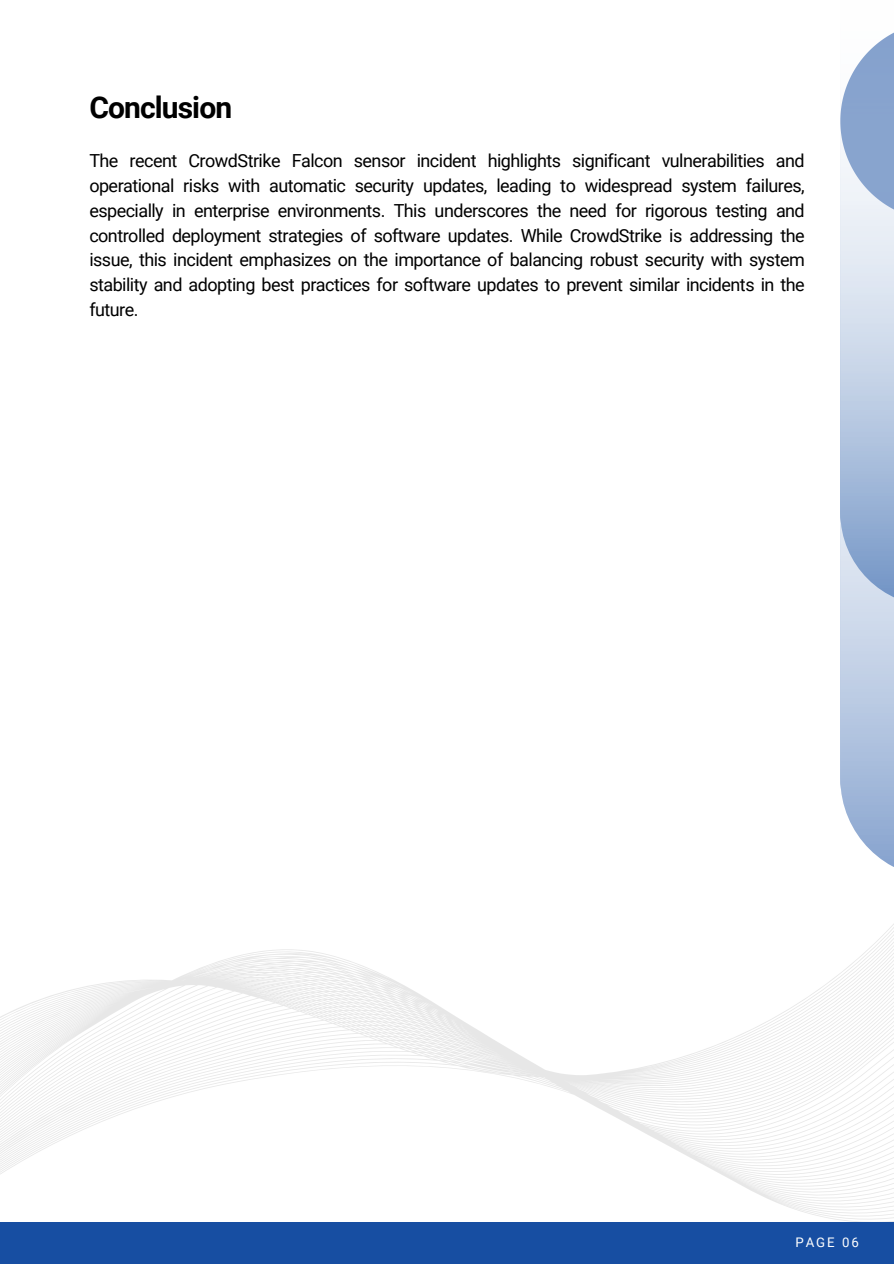
<style>
.page{position:relative;width:894px;height:1264px;background:#fff}
.page>*{position:absolute;margin:0;border:0;box-sizing:border-box;transform-origin:0 0}
.t1{font:700 30px "Roboto";letter-spacing:-.03em;color:#000}
.t2{font:18px/24.8px "Roboto";letter-spacing:-.03em;color:#000;text-align:justify}
.t3{font:13.2px "Roboto";letter-spacing:.15em;color:#fff}
</style>
<div class="page">
<svg style="left:0;top:925px;width:893px;height:296px"></svg>
<div style="left:0;top:1221px;width:893px;height:42px;background:#174ea2"></div>
<svg style="left:840px;top:33px;width:53px;height:834px;background:#b8c9e2"></svg>
<h1 class="t1" style="left:89px;top:90px;width:144px">Conclusion</h1>
<p class="t2" style="left:89px;top:149px;width:716px">The recent CrowdStrike Falcon sensor incident highlights significant vulnerabilities and operational risks with automatic security updates, leading to widespread system failures, especially in enterprise environments. This underscores the need for rigorous testing and controlled deployment strategies of software updates. While CrowdStrike is addressing the issue, this incident emphasizes on the importance of balancing robust security with system stability and adopting best practices for software updates to prevent similar incidents in the future.</p>
<p class="t3" style="left:795px;top:1234px;width:65px">PAGE 06</p>
</div>
